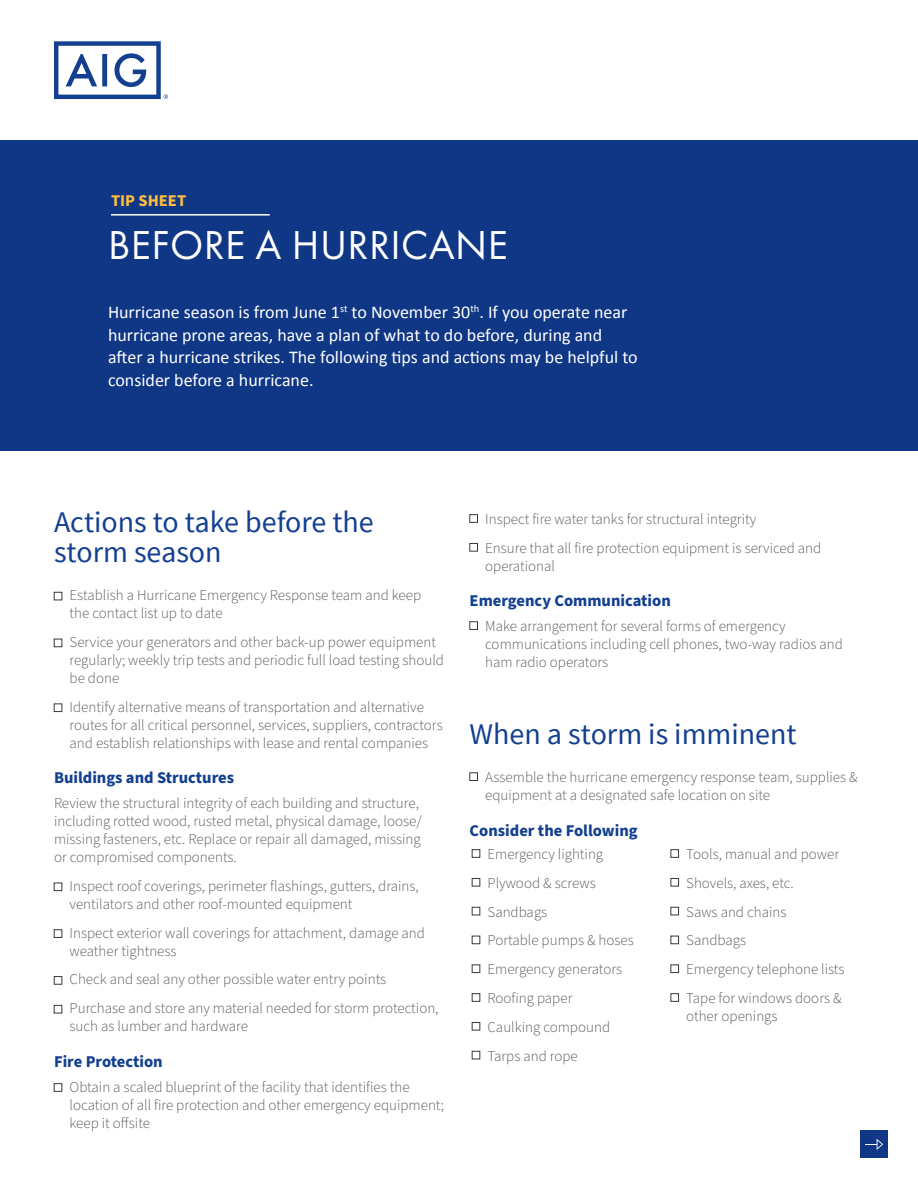
<style>
.page{position:relative;width:918px;height:1188px;background:#fff}
.page>*{position:absolute;margin:0;border:0;box-sizing:border-box;transform-origin:0 0}
.t1{font:41.85px "Futura PT";letter-spacing:.01em;color:#fff}
.t2{font:30px/30px "Source Sans Pro";color:#123f90}
.t3{font:18px/22.5px "Calibri";color:#fff}
.Sub_Space_before{font:700 16.5px "Source Sans Pro";color:#123f90}
.Subhead_Lowercase{font:700 16.5px "Source Sans Pro";color:#123f90}
.t4{font:700 16.5px "Source Sans Pro";color:#febd3d}
.t5{font:300 15px/18px "Source Sans Pro";color:#54565a}
</style>
<div class="page">
<svg style="left:54px;top:41px;width:114px;height:58px"></svg>
<div style="left:54px;top:592px;width:8px;height:8px;border:1px solid #3c3935"></div>
<div style="left:54px;top:639px;width:8px;height:8px;border:1px solid #3c3935"></div>
<div style="left:54px;top:704px;width:8px;height:8px;border:1px solid #3c3935"></div>
<div style="left:54px;top:883px;width:8px;height:8px;border:1px solid #3c3935"></div>
<div style="left:54px;top:930px;width:8px;height:8px;border:1px solid #3c3935"></div>
<div style="left:54px;top:976px;width:8px;height:8px;border:1px solid #3c3935"></div>
<div style="left:54px;top:1005px;width:8px;height:8px;border:1px solid #3c3935"></div>
<div style="left:54px;top:1083px;width:8px;height:9px;border:1px solid #3c3935"></div>
<div style="left:470px;top:514px;width:8px;height:9px;border:1px solid #3c3935"></div>
<div style="left:470px;top:543px;width:8px;height:8px;border:1px solid #3c3935"></div>
<div style="left:470px;top:622px;width:8px;height:8px;border:1px solid #3c3935"></div>
<div style="left:470px;top:773px;width:8px;height:8px;border:1px solid #3c3935"></div>
<div style="left:0;top:140px;width:918px;height:311px;background:#103785"></div>
<div style="left:861px;top:1131px;width:27px;height:27px;background:#103785"></div>
<svg style="left:865px;top:1139px;width:18px;height:11px"></svg>
<hr style="left:111px;top:214px;width:159px;height:2px;background:#fff">
<div style="left:472px;top:849px;width:8px;height:9px;border:1px solid #3c3935"></div>
<div style="left:472px;top:878px;width:8px;height:8px;border:1px solid #3c3935"></div>
<div style="left:472px;top:907px;width:8px;height:8px;border:1px solid #3c3935"></div>
<div style="left:472px;top:936px;width:8px;height:8px;border:1px solid #3c3935"></div>
<div style="left:472px;top:965px;width:8px;height:8px;border:1px solid #3c3935"></div>
<div style="left:472px;top:993px;width:8px;height:9px;border:1px solid #3c3935"></div>
<div style="left:472px;top:1022px;width:8px;height:8px;border:1px solid #3c3935"></div>
<div style="left:472px;top:1051px;width:8px;height:8px;border:1px solid #3c3935"></div>
<div style="left:671px;top:849px;width:8px;height:9px;border:1px solid #3c3935"></div>
<div style="left:671px;top:878px;width:8px;height:8px;border:1px solid #3c3935"></div>
<div style="left:671px;top:907px;width:8px;height:8px;border:1px solid #3c3935"></div>
<div style="left:671px;top:936px;width:8px;height:8px;border:1px solid #3c3935"></div>
<div style="left:671px;top:965px;width:8px;height:8px;border:1px solid #3c3935"></div>
<div style="left:671px;top:993px;width:8px;height:9px;border:1px solid #3c3935"></div>
<p class="t4" style="left:111px;top:190px;width:77px">TIP SHEET</p>
<p class="t1" style="left:108px;top:221px;width:401px">BEFORE A HURRICANE</p>
<p class="t3" style="left:108px;top:301px;width:531px">Hurricane season is from June 1<sup>st</sup> to November 30<sup>th</sup>. If you operate near hurricane prone areas, have a plan of what to do before, during and after a hurricane strikes. The following tips and actions may be helpful to consider before a hurricane.</p>
<p class="t2" style="left:54px;top:507px;width:321px">Actions to take before the storm season</p>
<p class="t5" style="left:70px;top:587px;width:353px">Establish a Hurricane Emergency Response team and keep the contact list up to date</p>
<p class="t5" style="left:70px;top:633px;width:376px">Service your generators and other back-up power equipment regularly; weekly trip tests and periodic full load testing should be done</p>
<p class="t5" style="left:70px;top:698px;width:375px">Identify alternative means of transportation and alternative routes for all critical personnel, services, suppliers, contractors and establish relationships with lease and rental companies</p>
<p class="Subhead_Lowercase" style="left:54px;top:767px;width:182px">Buildings and Structures</p>
<p class="t5" style="left:54px;top:795px;width:369px">Review the structural integrity of each building and structure, including rotted wood, rusted metal, physical damage, loose/ missing fasteners, etc. Replace or repair all damaged, missing or compromised components.</p>
<p class="t5" style="left:70px;top:877px;width:351px">Inspect roof coverings, perimeter flashings, gutters, drains, ventilators and other roof-mounted equipment</p>
<p class="t5" style="left:70px;top:924px;width:357px">Inspect exterior wall coverings for attachment, damage and weather tightness</p>
<p class="t5" style="left:70px;top:971px;width:318px">Check and seal any other possible water entry points</p>
<p class="t5" style="left:70px;top:1000px;width:370px">Purchase and store any material needed for storm protection, such as lumber and hardware</p>
<p class="Sub_Space_before" style="left:54px;top:1050px;width:110px">Fire Protection</p>
<p class="t5" style="left:70px;top:1078px;width:376px">Obtain a scaled blueprint of the facility that identifies the location of all fire protection and other emergency equipment; keep it offsite</p>
<p class="t5" style="left:485px;top:511px;width:273px">Inspect fire water tanks for structural integrity</p>
<p class="t5" style="left:485px;top:539px;width:338px">Ensure that all fire protection equipment is serviced and operational</p>
<p class="Sub_Space_before" style="left:470px;top:590px;width:203px">Emergency Communication</p>
<p class="t5" style="left:485px;top:618px;width:359px">Make arrangement for several forms of emergency communications including cell phones, two-way radios and ham radio operators</p>
<p class="t2" style="left:470px;top:720px;width:329px">When a storm is imminent</p>
<p class="t5" style="left:485px;top:769px;width:374px">Assemble the hurricane emergency response team, supplies &amp; equipment at a designated safe location on site</p>
<p class="Sub_Space_before" style="left:470px;top:819px;width:170px">Consider the Following</p>
<p class="t5" style="left:488px;top:846px;width:117px">Emergency lighting</p>
<p class="t5" style="left:488px;top:874px;width:110px">Plywood &amp; screws</p>
<p class="t5" style="left:488px;top:903px;width:61px">Sandbags</p>
<p class="t5" style="left:488px;top:932px;width:148px">Portable pumps &amp; hoses</p>
<p class="t5" style="left:488px;top:961px;width:136px">Emergency generators</p>
<p class="t5" style="left:488px;top:990px;width:86px">Roofing paper</p>
<p class="t5" style="left:488px;top:1018px;width:124px">Caulking compound</p>
<p class="t5" style="left:488px;top:1047px;width:92px">Tarps and rope</p>
<p class="t5" style="left:686px;top:846px;width:154px">Tools, manual and power</p>
<p class="t5" style="left:686px;top:874px;width:109px">Shovels, axes, etc.</p>
<p class="t5" style="left:686px;top:903px;width:102px">Saws and chains</p>
<p class="t5" style="left:686px;top:932px;width:61px">Sandbags</p>
<p class="t5" style="left:686px;top:961px;width:160px">Emergency telephone lists</p>
<p class="t5" style="left:686px;top:990px;width:157px">Tape for windows doors &amp; other openings</p>
</div>
